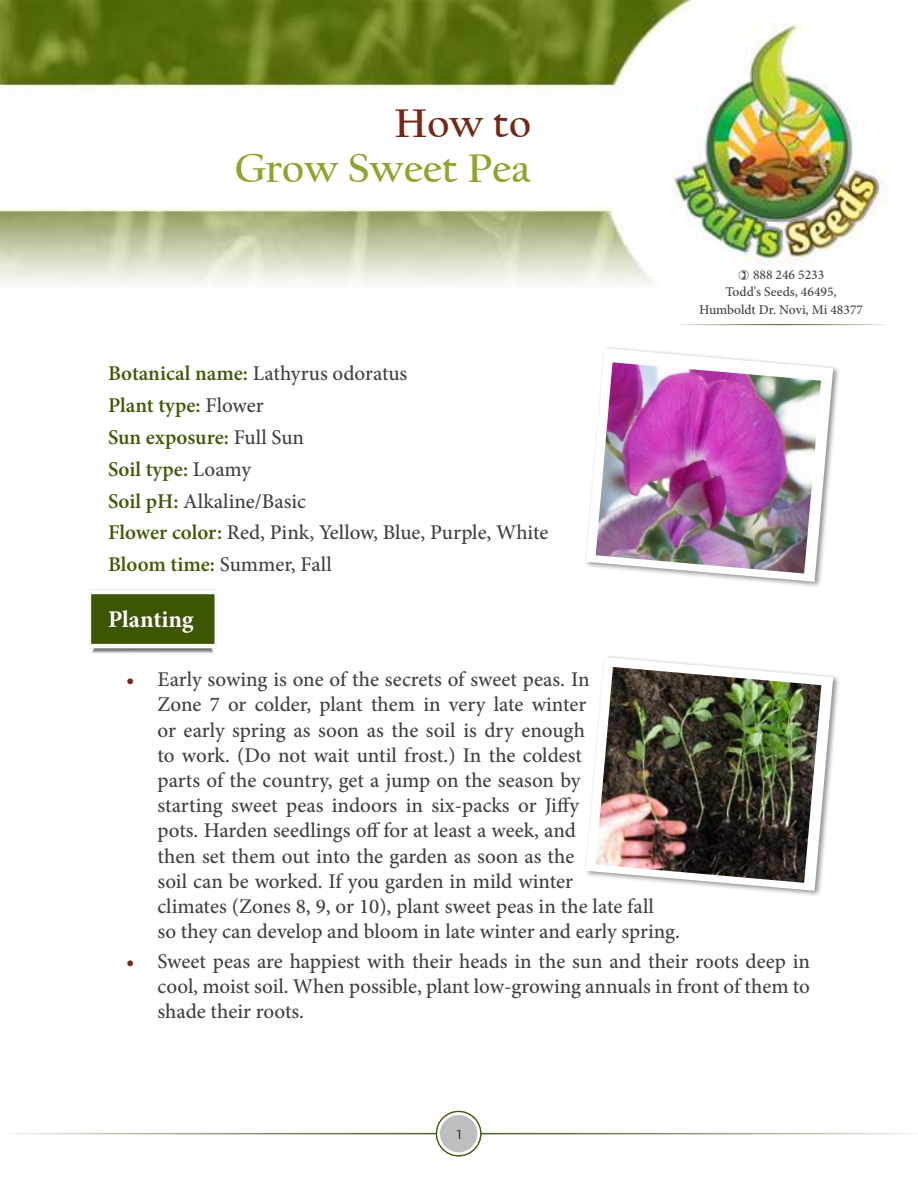
<style>
.page{position:relative;width:918px;height:1188px;background:#fff}
.page>*{position:absolute;margin:0;border:0;box-sizing:border-box;transform-origin:0 0}
.t1{font:700 42px "Californian FB";color:#91a32b}
.t2{font:700 42px "Californian FB";color:#742916}
.t3{font:700 24px "Minion Pro";letter-spacing:-.005em;color:#fff}
.t4{font:500 21px/25.2px "Minion Pro";color:#414042}
.t5{font:500 13.5px "Minion Pro";color:#414042}
.t6{font:13.05px "Gotham";color:#222021}
.s1{font-weight:600;color:#415a06}
.s2{font-weight:700;color:#742916}
</style>
<div class="page">
<img style="left:0;top:0;width:888px;height:287px">
<img style="left:89px;top:589px;width:127px;height:65px">
<div style="left:583px;top:345px;width:257px;height:243px;background:#000;opacity:.45"></div>
<svg style="left:586px;top:348px;width:247px;height:234px"></svg>
<img style="left:596px;top:362px;width:225px;height:212px">
<div style="left:583px;top:654px;width:257px;height:243px;background:#000;opacity:.45"></div>
<svg style="left:586px;top:657px;width:247px;height:234px"></svg>
<img style="left:596px;top:667px;width:225px;height:216px">
<svg style="left:437px;top:1112px;width:44px;height:44px"></svg>
<div style="left:436px;top:1111px;width:45px;height:45px;border:1px solid #415a06;border-radius:50%"></div>
<div style="left:440px;top:1115px;width:37px;height:37px;background:#bcbec0;border-radius:50%"></div>
<svg style="left:739px;top:270px;width:10px;height:10px"></svg>
<h1 class="t2" style="left:395px;top:100px;width:138px">How to</h1>
<h1 class="t1" style="left:235px;top:145px;width:298px">Grow Sweet Pea</h1>
<p class="t5" style="left:753px;top:266px;width:73px">888 246 5233</p>
<p class="t5" style="left:725px;top:283px;width:113px">Todd's Seeds, 46495,</p>
<p class="t5" style="left:699px;top:301px;width:165px">Humboldt Dr. Novi, Mi 48377</p>
<p class="t4" style="left:108px;top:357px;width:442px;line-height:32px"><span class="s1">Botanical name:</span> Lathyrus odoratus<br><span class="s1">Plant type:</span> Flower<br><span class="s1">Sun exposure:</span> Full Sun<br><span class="s1">Soil type:</span> Loamy<br><span class="s1">Soil pH:</span> Alkaline/Basic<br><span class="s1">Flower color:</span> Red, Pink, Yellow, Blue, Purple, White<br><span class="s1">Bloom time:</span> Summer, Fall</p>
<p class="t3" style="left:108px;top:603px;width:87px">Planting</p>
<p class="t4" style="left:158px;top:667px;width:524px;text-indent:-32px"><span class="s2">•</span> Early sowing is one of the secrets of sweet peas. In<br>Zone 7 or colder, plant them in very late winter<br>or early spring as soon as the soil is dry enough<br>to work. (Do not wait until frost.) In the coldest<br>parts of the country, get a jump on the season by<br>starting sweet peas indoors in six-packs or Jiffy<br>pots. Harden seedlings off for at least a week, and<br>then set them out into the garden as soon as the<br>soil can be worked. If you garden in mild winter<br>climates (Zones 8, 9, or 10), plant sweet peas in the late fall<br>so they can develop and bloom in late winter and early spring.</p>
<p class="t4" style="left:158px;top:949px;width:654px;text-align:justify;text-indent:-32px"><span class="s2">•</span> Sweet peas are happiest with their heads in the sun and their roots deep in cool, moist soil. When possible, plant low-growing annuals in front of them to shade their roots.</p>
<p class="t6" style="left:455px;top:1126px;width:9px">21</p>
</div>
